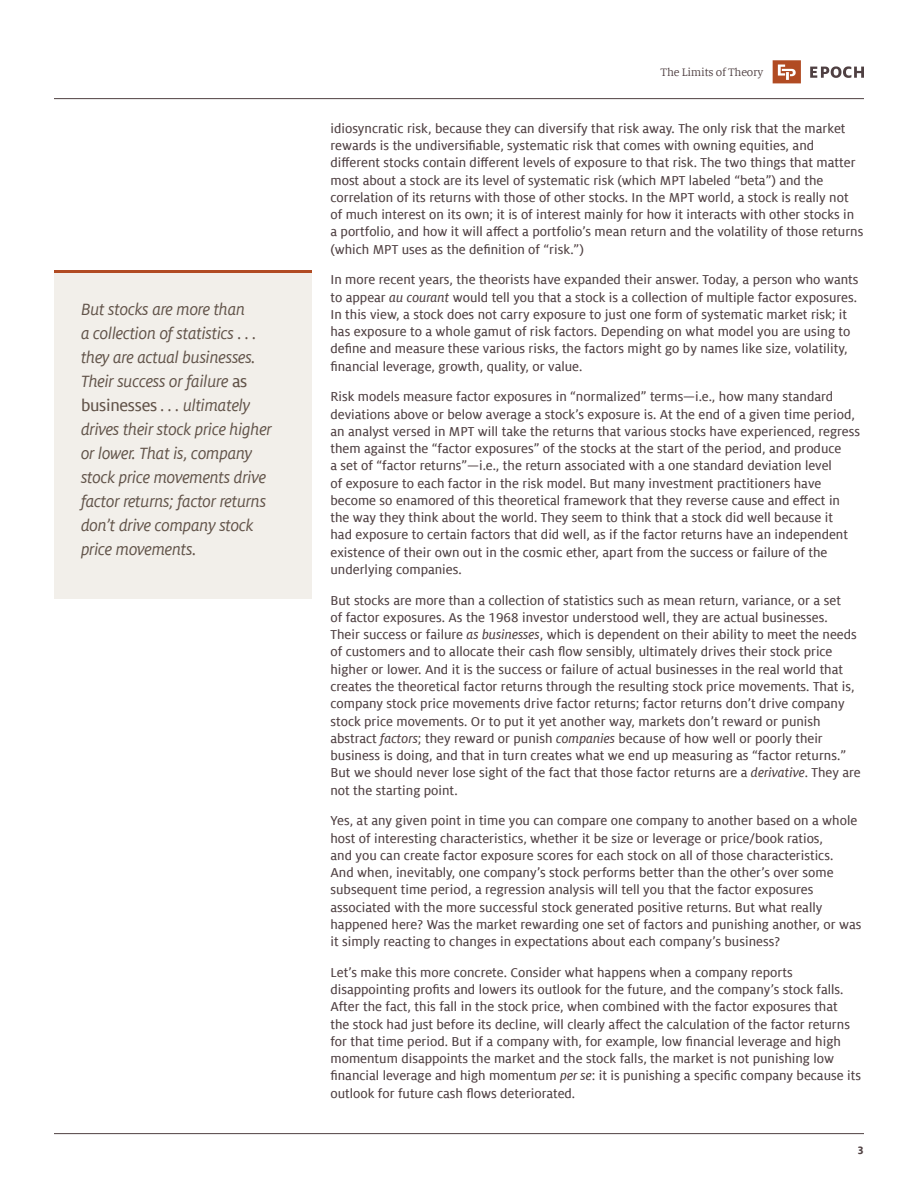
<style>
.page{position:relative;width:918px;height:1188px;background:#fff}
.page>*{position:absolute;margin:0;border:0;box-sizing:border-box;transform-origin:0 0}
.t1{font:italic 18px/24px "Milo Offc Pro";letter-spacing:-.015em;color:#615349}
.t2{font:14.25px/17.2px "Milo Offc Pro Text";color:#4f4042}
.t3{font:12px "Milo Serif Offc Pro";letter-spacing:-.015em;color:#4f4042}
.t4{font:700 12px "Milo Offc Pro";color:#4f4042}
.s1{font-family:"Milo Offc Pro Text";font-style:normal}
.s2{font-family:"Milo Offc Pro Text Ita"}
</style>
<div class="page">
<hr style="left:54px;top:1133px;width:810px;height:1px;background:#4f4042">
<hr style="left:54px;top:98px;width:810px;height:1px;background:#4f4042">
<svg style="left:810px;top:66px;width:54px;height:12px"></svg>
<svg style="left:773px;top:60px;width:28px;height:23px"></svg>
<div style="left:54px;top:273px;width:258px;height:325px;background:#f2efea"></div>
<hr style="left:54px;top:270px;width:258px;height:3px;background:#b14b23">
<p class="t1" style="left:81px;top:297px;width:192px">But stocks are more than<br>a collection of statistics . . . they are actual businesses.<br>Their success or failure <span class="s1">as businesses</span> . . . ultimately drives their stock price higher or lower. That is, company stock price movements drive factor returns; factor returns don’t drive company stock price movements.</p>
<p class="t3" style="left:661px;top:66px;width:104px">The Limits of Theory</p>
<p class="t2" style="left:330px;top:120px;width:534px">idiosyncratic risk, because they can diversify that risk away. The only risk that the market rewards is the undiversifiable, systematic risk that comes with owning equities, and different stocks contain different levels of exposure to that risk. The two things that matter most about a stock are its level of systematic risk (which MPT labeled “beta”) and the correlation of its returns with those of other stocks. In the MPT world, a stock is really not of much interest on its own; it is of interest mainly for how it interacts with other stocks in a portfolio, and how it will affect a portfolio’s mean return and the volatility of those returns (which MPT uses as the definition of “risk.”)</p>
<p class="t2" style="left:330px;top:271px;width:530px">In more recent years, the theorists have expanded their answer. Today, a person who wants to appear <span class="s2">au courant</span> would tell you that a stock is a collection of multiple factor exposures.<br>In this view, a stock does not carry exposure to just one form of systematic market risk; it has exposure to a whole gamut of risk factors. Depending on what model you are using to define and measure these various risks, the factors might go by names like size, volatility, financial leverage, growth, quality, or value.</p>
<p class="t2" style="left:330px;top:388px;width:531px">Risk models measure factor exposures in “normalized” terms—i.e., how many standard deviations above or below average a stock’s exposure is. At the end of a given time period, an analyst versed in MPT will take the returns that various stocks have experienced, regress them against the “factor exposures” of the stocks at the start of the period, and produce<br>a set of “factor returns”—i.e., the return associated with a one standard deviation level<br>of exposure to each factor in the risk model. But many investment practitioners have become so enamored of this theoretical framework that they reverse cause and effect in the way they think about the world. They seem to think that a stock did well because it<br>had exposure to certain factors that did well, as if the factor returns have an independent existence of their own out in the cosmic ether, apart from the success or failure of the underlying companies.</p>
<p class="t2" style="left:330px;top:592px;width:532px">But stocks are more than a collection of statistics such as mean return, variance, or a set<br>of factor exposures. As the 1968 investor understood well, they are actual businesses.<br>Their success or failure <span class="s2">as businesses</span>, which is dependent on their ability to meet the needs of customers and to allocate their cash flow sensibly, ultimately drives their stock price higher or lower. And it is the success or failure of actual businesses in the real world that creates the theoretical factor returns through the resulting stock price movements. That is, company stock price movements drive factor returns; factor returns don’t drive company stock price movements. Or to put it yet another way, markets don’t reward or punish abstract <span class="s2">factors</span>; they reward or punish <span class="s2">companies</span> because of how well or poorly their business is doing, and that in turn creates what we end up measuring as “factor returns.” But we should never lose sight of the fact that those factor returns are a <span class="s2">derivative</span>. They are not the starting point.</p>
<p class="t2" style="left:330px;top:812px;width:533px">Yes, at any given point in time you can compare one company to another based on a whole host of interesting characteristics, whether it be size or leverage or price/book ratios,<br>and you can create factor exposure scores for each stock on all of those characteristics.<br>And when, inevitably, one company’s stock performs better than the other’s over some subsequent time period, a regression analysis will tell you that the factor exposures associated with the more successful stock generated positive returns. But what really happened here? Was the market rewarding one set of factors and punishing another, or was it simply reacting to changes in expectations about each company’s business?</p>
<p class="t2" style="left:330px;top:964px;width:532px">Let’s make this more concrete. Consider what happens when a company reports disappointing profits and lowers its outlook for the future, and the company’s stock falls.<br>After the fact, this fall in the stock price, when combined with the factor exposures that<br>the stock had just before its decline, will clearly affect the calculation of the factor returns for that time period. But if a company with, for example, low financial leverage and high momentum disappoints the market and the stock falls, the market is not punishing low financial leverage and high momentum <span class="s2">per se</span>: it is punishing a specific company because its outlook for future cash flows deteriorated.</p>
<p class="t4" style="left:858px;top:1144px;width:8px">3</p>
</div>
